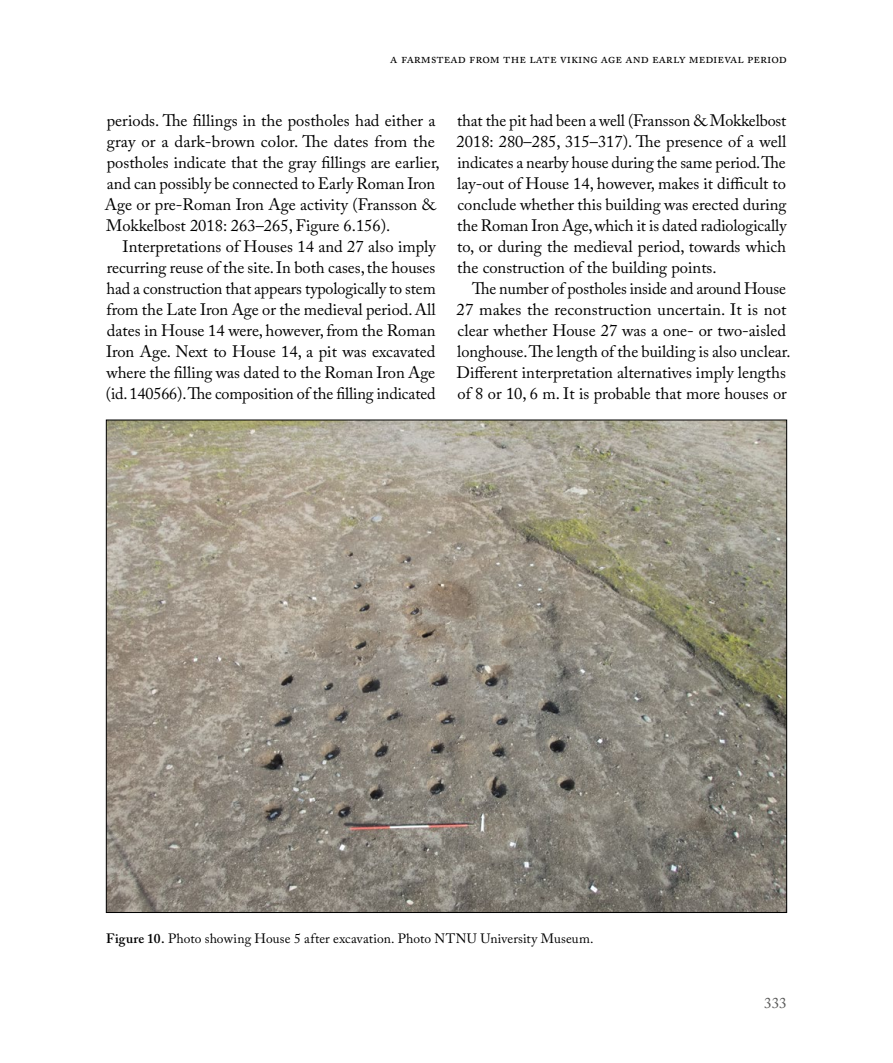
<style>
.page{position:relative;width:893px;height:1063px;background:#fff}
.page>*{position:absolute;margin:0;border:0;box-sizing:border-box;transform-origin:0 0}
.t1{font:16.5px/21px "Adobe Caslon Pro";color:#000}
.t2{font:15px "Adobe Caslon Pro";color:#565655}
.t3{font:13.5px "Adobe Caslon Pro";letter-spacing:.025em;color:#000}
.t4{font:13.5px "Adobe Caslon Pro";color:#000}
.s1{font-weight:600}
</style>
<div class="page">
<img style="left:108px;top:422px;width:677px;height:489px">
<p class="t4" style="left:390px;top:50px;width:398px">A farmstead from the late Viking Age and early medieval period</p>
<p class="t1" style="left:105px;top:110px;width:336px">periods. The fillings in the postholes had either a gray or a dark-brown color. The dates from the postholes indicate that the gray fillings are earlier, and can possibly be connected to Early Roman Iron Age or pre-Roman Iron Age activity (Fransson &amp; Mokkelbost 2018: 263–265, Figure 6.156).</p>
<p class="t1" style="left:106px;top:236px;width:331px;text-align:justify;text-indent:17px">Interpretations of Houses 14 and 27 also imply recurring reuse of the site. In both cases, the houses had a construction that appears typologically to stem from the Late Iron Age or the medieval period. All dates in House 14 were, however, from the Roman Iron Age. Next to House 14, a pit was excavated where the filling was dated to the Roman Iron Age (id. 140566). The composition of the filling indicated</p>
<p class="t1" style="left:457px;top:110px;width:332px;text-align:justify">that the pit had been a well (Fransson &amp; Mokkelbost 2018: 280–285, 315–317). The presence of a well indicates a nearby house during the same period. The lay-out of House 14, however, makes it difficult to conclude whether this building was erected during the Roman Iron Age, which it is dated radiologically to, or during the medieval period, towards which the construction of the building points.</p>
<p class="t1" style="left:457px;top:278px;width:335px;text-indent:16px">The number of postholes inside and around House 27 makes the reconstruction uncertain. It is not clear whether House 27 was a one- or two-aisled longhouse. The length of the building is also unclear.<br>Different interpretation alternatives imply lengths of 8 or 10, 6 m. It is probable that more houses or</p>
<p class="t3" style="left:106px;top:931px;width:489px"><span class="s1">Figure 10.</span> Photo showing House 5 after excavation. Photo NTNU University Museum.</p>
<p class="t2" style="left:764px;top:994px;width:24px">333</p>
</div>
